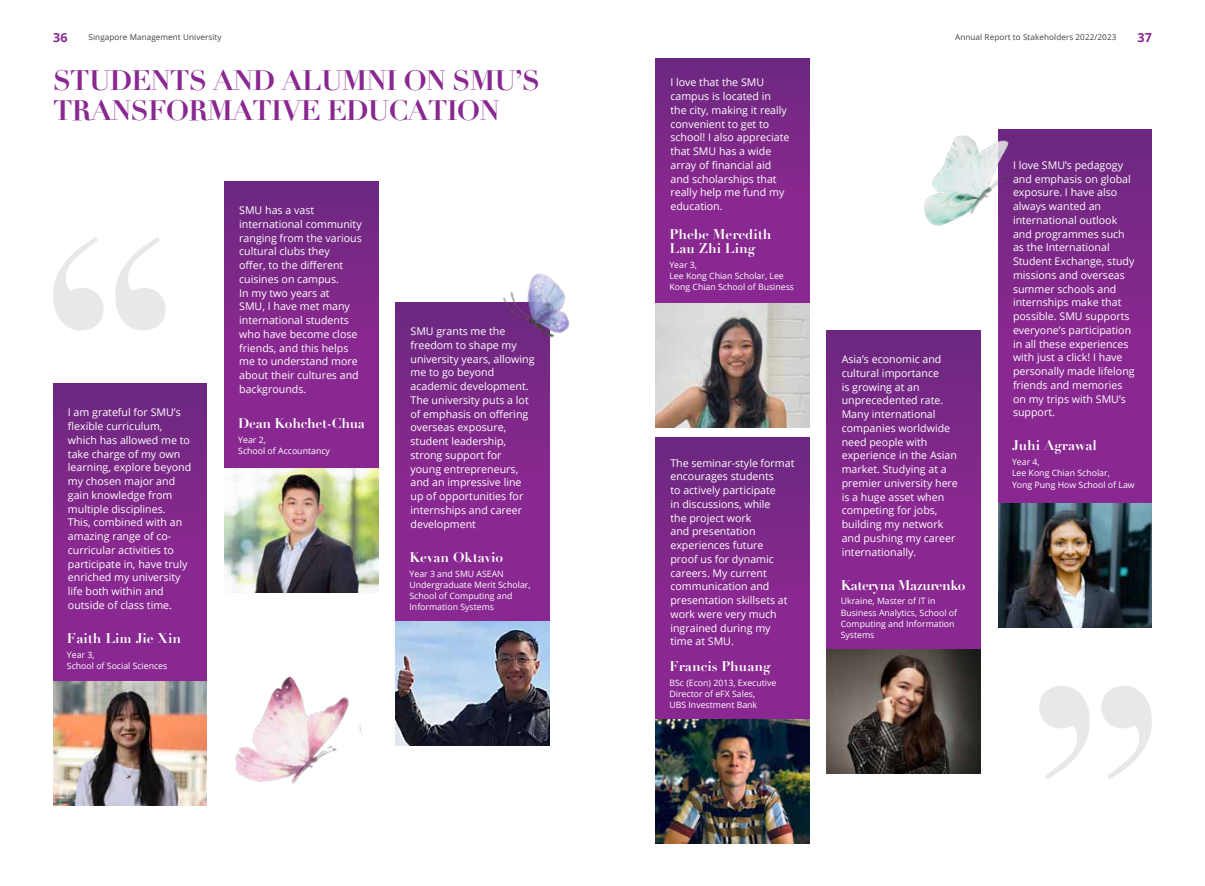
<style>
.page{position:relative;width:1205px;height:886px;background:#fff}
.page>*{position:absolute;margin:0;border:0;box-sizing:border-box;transform-origin:0 0}
.t1{font:700 27.5px/30px "Didot";letter-spacing:-.025em;color:#892890}
.t2{font:700 13.75px/13.8px "Didot";color:#fff}
.t3{font:700 13.75px "Didot";letter-spacing:-.04em;color:#fff}
.t4{font:700 13.75px "Didot";letter-spacing:-.02em;color:#fff}
.t5{font:700 12.5px "Open Sans";color:#892890}
.t6{font:10.62px/13.8px "Open Sans";color:#fff}
.t7{font:8.75px/11.2px "Open Sans";color:#fff}
.t8{font:8.12px "Open Sans";letter-spacing:.01em;color:#414142}
</style>
<div class="page">
<div style="left:53px;top:384px;width:154px;height:297px;background:linear-gradient(to bottom,#712882,#902894)"></div>
<div style="left:998px;top:129px;width:154px;height:374px;background:linear-gradient(to bottom,#712882,#902894)"></div>
<div style="left:224px;top:182px;width:154px;height:287px;background:linear-gradient(to bottom,#712882,#902894)"></div>
<div style="left:827px;top:331px;width:153px;height:318px;background:linear-gradient(to bottom,#712882,#902894)"></div>
<div style="left:656px;top:438px;width:153px;height:281px;background:linear-gradient(to bottom,#702881,#912894)"></div>
<div style="left:396px;top:303px;width:153px;height:319px;background:linear-gradient(to bottom,#712882,#902894)"></div>
<div style="left:656px;top:59px;width:153px;height:244px;background:linear-gradient(to bottom,#712882,#902894)"></div>
<img style="left:53px;top:681px;width:154px;height:124px">
<img style="left:998px;top:503px;width:154px;height:124px">
<img style="left:224px;top:469px;width:154px;height:124px">
<img style="left:827px;top:649px;width:153px;height:124px">
<img style="left:656px;top:719px;width:153px;height:124px">
<img style="left:396px;top:622px;width:153px;height:124px">
<img style="left:656px;top:303px;width:153px;height:124px">
<svg style="left:53px;top:237px;width:113px;height:94px"></svg>
<svg style="left:1039px;top:686px;width:113px;height:94px"></svg>
<img style="left:235px;top:676px;width:127px;height:108px">
<img style="left:924px;top:129px;width:108px;height:108px">
<img style="left:498px;top:273px;width:71px;height:70px">
<p class="t5" style="left:53px;top:29px;width:16px">36</p>
<p class="t8" style="left:89px;top:32px;width:135px">Singapore Management University</p>
<p class="t8" style="left:955px;top:32px;width:163px">Annual Report to Stakeholders 2022/2023</p>
<p class="t5" style="left:1137px;top:29px;width:16px">37</p>
<h1 class="t1" style="left:53px;top:66px;width:488px">STUDENTS AND ALUMNI ON SMU’S<br>TRANSFORMATIVE EDUCATION</h1>
<p class="t6" style="left:670px;top:75px;width:120px">I love that the SMU campus is located in the city, making it really convenient to get to school! I also appreciate that SMU has a wide array of financial aid and scholarships that really help me fund my education.</p>
<p class="t6" style="left:1013px;top:158px;width:123px">I love SMU’s pedagogy and emphasis on global exposure. I have also always wanted an international outlook and programmes such as the International<br>Student Exchange, study missions and overseas summer schools and internships make that possible. SMU supports everyone’s participation in all these experiences with just a click! I have personally made lifelong friends and memories on my trips with SMU’s support.</p>
<p class="t6" style="left:239px;top:203px;width:124px">SMU has a vast international community ranging from the various cultural clubs they<br>offer, to the different cuisines on campus.<br>In my two years at<br>SMU, I have met many international students who have become close friends, and this helps me to understand more about their cultures and backgrounds.</p>
<p class="t2" style="left:669px;top:228px;width:104px">Phebe Meredith<br>Lau Zhi Ling</p>
<p class="t7" style="left:669px;top:259px;width:126px">Year 3,<br>Lee Kong Chian Scholar, Lee<br>Kong Chian School of Business</p>
<p class="t6" style="left:410px;top:324px;width:125px">SMU grants me the freedom to shape my university years, allowing me to go beyond academic development.<br>The university puts a lot of emphasis on offering overseas exposure, student leadership, strong support for young entrepreneurs, and an impressive line up of opportunities for internships and career development</p>
<p class="t6" style="left:842px;top:352px;width:118px">Asia’s economic and cultural importance<br>is growing at an unprecedented rate.<br>Many international companies worldwide need people with experience in the Asian market. Studying at a premier university here is a huge asset when competing for jobs, building my network and pushing my career internationally.</p>
<p class="t6" style="left:68px;top:405px;width:125px">I am grateful for SMU’s flexible curriculum, which has allowed me to take charge of my own learning, explore beyond my chosen major and gain knowledge from multiple disciplines.<br>This, combined with an amazing range of co&shy;curricular activities to participate in, have truly enriched my university life both within and outside of class time.</p>
<p class="t4" style="left:238px;top:415px;width:128px">Dean Kohchet-Chua</p>
<p class="t7" style="left:238px;top:434px;width:93px">Year 2,<br>School of Accountancy</p>
<p class="t2" style="left:1012px;top:439px;width:86px">Juhi Agrawal</p>
<p class="t7" style="left:1012px;top:456px;width:124px">Year 4,<br>Lee Kong Chian Scholar,<br>Yong Pung How School of Law</p>
<p class="t6" style="left:670px;top:456px;width:126px">The seminar-style format encourages students<br>to actively participate<br>in discussions, while<br>the project work<br>and presentation experiences future<br>proof us for dynamic careers. My current communication and presentation skillsets at work were very much ingrained during my time at SMU.</p>
<p class="t2" style="left:409px;top:550px;width:95px">Kevan Oktavio</p>
<p class="t7" style="left:409px;top:567px;width:123px">Year 3 and SMU ASEAN<br>Undergraduate Merit Scholar,<br>School of Computing and<br>Information Systems</p>
<p class="t3" style="left:841px;top:576px;width:126px">Kateryna Mazurenko</p>
<p class="t7" style="left:841px;top:595px;width:118px">Ukraine, Master of IT in<br>Business Analytics, School of<br>Computing and Information<br>Systems</p>
<p class="t2" style="left:67px;top:631px;width:116px">Faith Lim Jie Xin</p>
<p class="t7" style="left:67px;top:648px;width:102px">Year 3,<br>School of Social Sciences</p>
<p class="t2" style="left:669px;top:659px;width:103px">Francis Phuang</p>
<p class="t7" style="left:669px;top:676px;width:108px">BSc (Econ) 2013, Executive<br>Director of eFX Sales,<br>UBS Investment Bank</p>
</div>
